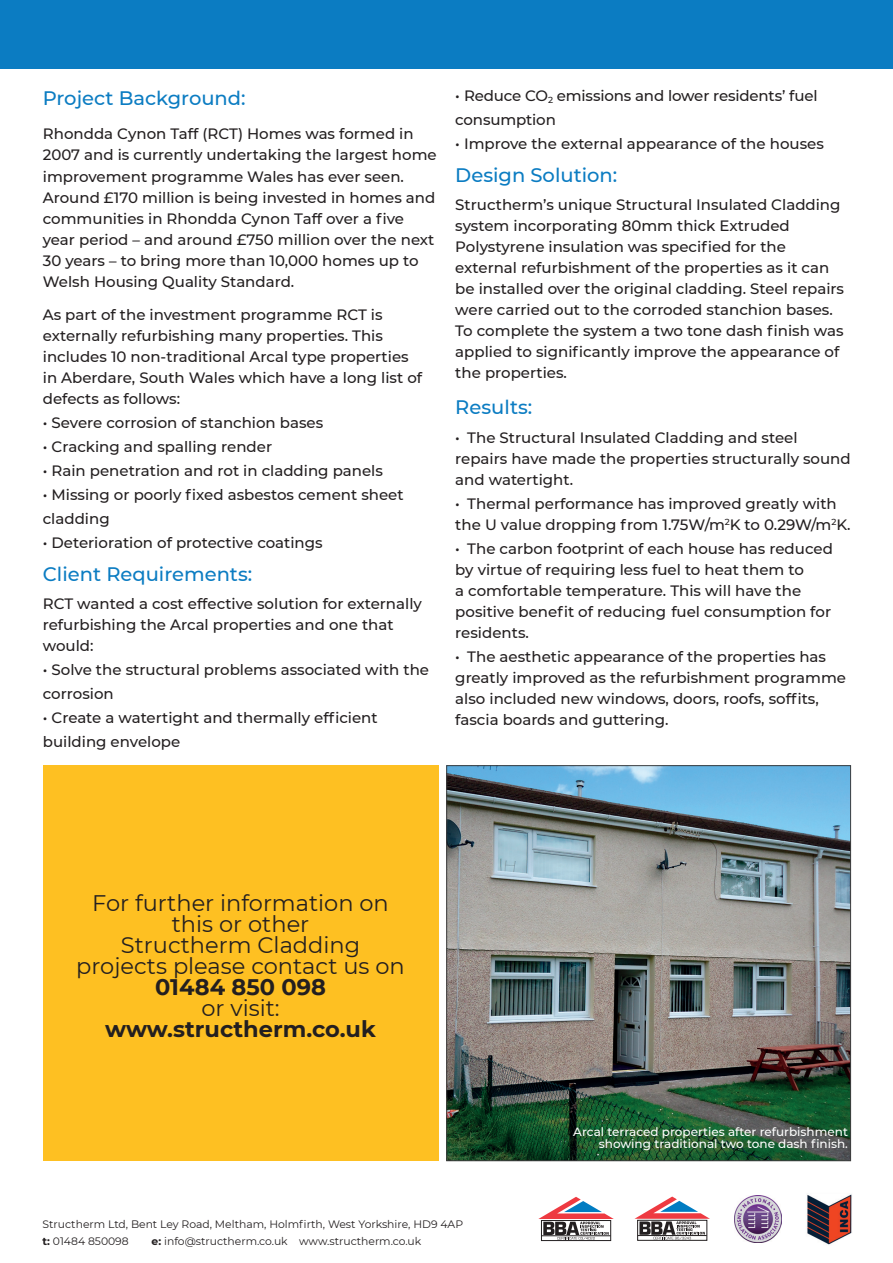
<style>
.page{position:relative;width:893px;height:1263px;background:#fff}
.page>*{position:absolute;margin:0;border:0;box-sizing:border-box;transform-origin:0 0}
.Photo_text{font:22.5px "Montserrat";color:#231f20}
.Photo_text-2{font:700 22.5px "Montserrat";color:#231f20}
.Body{font:500 19.5px "Montserrat";color:#0b7cc2}
.Body-2{font:500 15px/21px "Montserrat";color:#231f20}
.Photo_text-3{font:500 12px/12px "Montserrat";color:#fff;text-align:right}
.Photo_text-4{font:10.8px "Montserrat";color:#231f20}
.s1{font-weight:700}
</style>
<div class="page">
<div style="left:0;top:0;width:893px;height:68px;background:#0b7cc2"></div>
<div style="left:541px;top:1220px;width:70px;height:21px;border:1px solid #231f20"></div>
<svg style="left:538px;top:1197px;width:76px;height:43px"></svg>
<svg style="left:634px;top:1196px;width:76px;height:44px"></svg>
<img style="left:807px;top:1194px;width:45px;height:51px">
<img style="left:735px;top:1195px;width:47px;height:47px">
<div style="left:43px;top:765px;width:395px;height:396px;background:#fec022"></div>
<img style="left:448px;top:767px;width:401px;height:392px">
<p class="Body" style="left:43px;top:84px;width:204px">Project Background:</p>
<p class="Body-2" style="left:43px;top:123px;width:395px">Rhondda Cynon Taff (RCT) Homes was formed in 2007 and is currently undertaking the largest home improvement programme Wales has ever seen.<br>Around £170 million is being invested in homes and communities in Rhondda Cynon Taff over a five year period – and around £750 million over the next 30 years – to bring more than 10,000 homes up to Welsh Housing Quality Standard.</p>
<p class="Body-2" style="left:43px;top:303px;width:381px">As part of the investment programme RCT is externally refurbishing many properties. This includes 10 non-traditional Arcal type properties in Aberdare, South Wales which have a long list of defects as follows:</p>
<p class="Body-2" style="left:43px;top:411px;width:282px">• Severe corrosion of stanchion bases</p>
<p class="Body-2" style="left:43px;top:435px;width:231px">• Cracking and spalling render</p>
<p class="Body-2" style="left:43px;top:459px;width:342px">• Rain penetration and rot in cladding panels</p>
<p class="Body-2" style="left:43px;top:482px;width:362px;line-height:24px">• Missing or poorly fixed asbestos cement sheet cladding</p>
<p class="Body-2" style="left:43px;top:531px;width:281px">• Deterioration of protective coatings</p>
<p class="Body" style="left:43px;top:560px;width:211px">Client Requirements:</p>
<p class="Body-2" style="left:43px;top:593px;width:381px">RCT wanted a cost effective solution for externally refurbishing the Arcal properties and one that would:</p>
<p class="Body-2" style="left:43px;top:657px;width:388px;line-height:24px">• Solve the structural problems associated with the corrosion</p>
<p class="Body-2" style="left:43px;top:705px;width:336px;line-height:24px">• Create a watertight and thermally efficient building envelope</p>
<p class="Body-2" style="left:455px;top:83px;width:364px;line-height:24px">• Reduce CO<sub>2</sub> emissions and lower residents’ fuel consumption</p>
<p class="Body-2" style="left:455px;top:132px;width:370px">• Improve the external appearance of the houses</p>
<p class="Body" style="left:455px;top:161px;width:163px">Design Solution:</p>
<p class="Body-2" style="left:455px;top:194px;width:390px">Structherm’s unique Structural Insulated Cladding system incorporating 80mm thick Extruded Polystyrene insulation was specified for the external refurbishment of the properties as it can be installed over the original cladding. Steel repairs were carried out to the corroded stanchion bases.<br>To complete the system a two tone dash finish was applied to significantly improve the appearance of the properties.</p>
<p class="Body" style="left:455px;top:394px;width:79px">Results:</p>
<p class="Body-2" style="left:455px;top:426px;width:397px">• The Structural Insulated Cladding and steel repairs have made the properties structurally sound and watertight.</p>
<p class="Body-2" style="left:455px;top:492px;width:397px">• Thermal performance has improved greatly with the U value dropping from 1.75W/m<sup>2</sup>K to 0.29W/m<sup>2</sup>K.</p>
<p class="Body-2" style="left:455px;top:537px;width:379px">• The carbon footprint of each house has reduced by virtue of requiring less fuel to heat them to<br>a comfortable temperature. This will have the positive benefit of reducing fuel consumption for residents.</p>
<p class="Body-2" style="left:455px;top:645px;width:392px">• The aesthetic appearance of the properties has greatly improved as the refurbishment programme also included new windows, doors, roofs, soffits, fascia boards and guttering.</p>
<p class="Photo_text" style="left:92px;top:887px;width:298px">For further information on</p>
<p class="Photo_text" style="left:172px;top:908px;width:139px">this or other</p>
<p class="Photo_text" style="left:121px;top:929px;width:241px">Structherm Cladding</p>
<p class="Photo_text" style="left:76px;top:950px;width:330px">projects please contact us on</p>
<p class="Photo_text-2" style="left:155px;top:971px;width:172px">01484 850 098</p>
<p class="Photo_text" style="left:201px;top:992px;width:80px">or visit:</p>
<p class="Photo_text-2" style="left:105px;top:1013px;width:272px">www.structherm.co.uk</p>
<p class="Photo_text-3" style="left:573px;top:1126px;width:276px">Arcal terraced properties after refurbishment showing traditional two tone dash finish.</p>
<p class="Photo_text-4" style="left:43px;top:1217px;width:422px">Structherm Ltd, Bent Ley Road, Meltham, Holmfirth, West Yorkshire, HD9 4AP</p>
<p class="Photo_text-4" style="left:43px;top:1233px;width:88px"><span class="s1">t:</span> 01484 850098</p>
<p class="Photo_text-4" style="left:152px;top:1233px;width:271px"><span class="s1">e:</span> info@structherm.co.uk www.structherm.co.uk</p>
</div>
